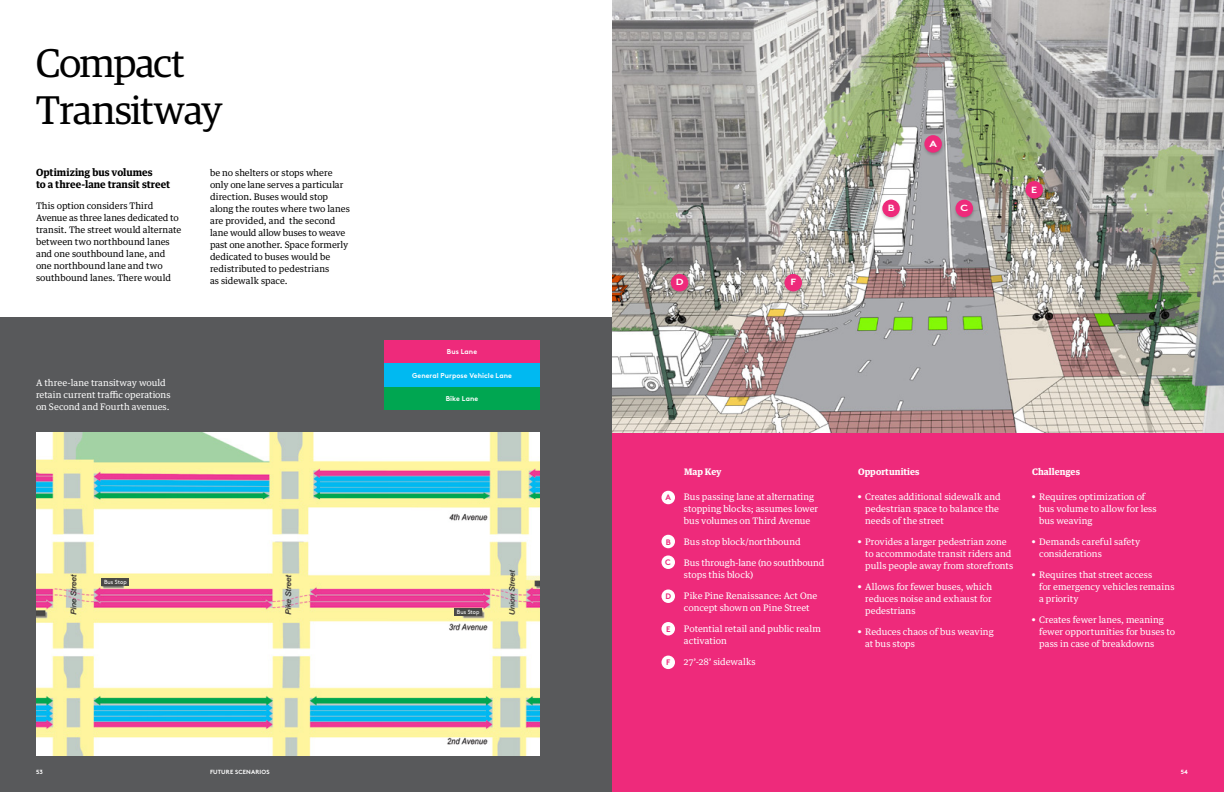
<style>
.page{position:relative;width:1224px;height:792px;background:#fff}
.page>*{position:absolute;margin:0;border:0;box-sizing:border-box;transform-origin:0 0}
.t1{font:40px/47px "Guardian Egyp";letter-spacing:-.015em;color:#000}
.t2{font:700 10px/12px "Guardian Text Egyp";letter-spacing:.005em;color:#000}
.t3{font:9px/12px "Guardian Text Egyp";color:#fff}
.t4{font:9px/12px "Guardian Text Egyp";letter-spacing:-.005em;color:#000}
.t5{font:700 9px "Guardian Text Egyp";letter-spacing:.005em;color:#fff}
.t6{font:700 9px "Brown Std";color:#fff;scale:1.21 1}
.t7{font:700 8px "Brown Std";color:#ee2a7b}
.t8{font:700 7px "Brown Std";letter-spacing:.005em;color:#fff}
.t9{font:700 6px "Brown Std";letter-spacing:.025em;color:#fff}
.t10{font:5.9px "Brown Std";color:#fff;scale:.93 1}
.s1{font-weight:900;font-size:10px}
</style>
<div class="page">
<div style="left:0;top:317px;width:612px;height:475px;background:#58595b"></div>
<img style="left:36px;top:433px;width:504px;height:323px">
<div style="left:454px;top:608px;width:28px;height:8px;background:#4a4947"></div>
<div style="left:102px;top:579px;width:27px;height:7px;background:#4a4947"></div>
<div style="left:384px;top:340px;width:156px;height:23px;background:#ee2a7b"></div>
<div style="left:384px;top:387px;width:156px;height:23px;background:#00a651"></div>
<div style="left:384px;top:363px;width:156px;height:24px;background:#00b9f1"></div>
<div style="left:612px;top:317px;width:612px;height:475px;background:#ee2a7b"></div>
<img style="left:612px;top:0;width:612px;height:433px">
<img style="left:905px;top:118px;width:56px;height:55px">
<div style="left:924px;top:135px;width:18px;height:18px;background:#ee2a7b;border-radius:50%"></div>
<img style="left:863px;top:182px;width:56px;height:56px">
<div style="left:882px;top:200px;width:18px;height:17px;background:#ee2a7b;border-radius:50%"></div>
<img style="left:765px;top:256px;width:56px;height:56px">
<div style="left:785px;top:274px;width:17px;height:17px;background:#ee2a7b;border-radius:50%"></div>
<img style="left:652px;top:256px;width:56px;height:56px">
<div style="left:671px;top:274px;width:17px;height:17px;background:#ee2a7b;border-radius:50%"></div>
<img style="left:936px;top:182px;width:56px;height:56px">
<div style="left:956px;top:200px;width:17px;height:17px;background:#ee2a7b;border-radius:50%"></div>
<img style="left:1006px;top:164px;width:56px;height:55px">
<div style="left:1025px;top:181px;width:18px;height:18px;background:#ee2a7b;border-radius:50%"></div>
<div style="left:662px;top:491px;width:13px;height:13px;background:#fff;border-radius:50%"></div>
<div style="left:662px;top:535px;width:13px;height:13px;background:#fff;border-radius:50%"></div>
<div style="left:662px;top:555px;width:13px;height:14px;background:#fff;border-radius:50%"></div>
<div style="left:662px;top:589px;width:13px;height:14px;background:#fff;border-radius:50%"></div>
<div style="left:662px;top:622px;width:13px;height:14px;background:#fff;border-radius:50%"></div>
<div style="left:662px;top:656px;width:13px;height:13px;background:#fff;border-radius:50%"></div>
<h1 class="t1" style="left:36px;top:37px;width:188px">Compact<br>Transitway</h1>
<p class="t4" style="left:210px;top:166px;width:142px">be no shelters or stops where only one lane serves a particular direction. Buses would stop along the routes where two lanes are provided, and the second lane would allow buses to weave past one another. Space formerly dedicated to buses would be redistributed to pedestrians<br>as sidewalk space.</p>
<p class="t2" style="left:36px;top:166px;width:136px">Optimizing bus volumes<br>to a three-lane transit street</p>
<p class="t4" style="left:36px;top:199px;width:147px">This option considers Third<br>Avenue as three lanes dedicated to transit. The street would alternate between two northbound lanes and one southbound lane, and one northbound lane and two southbound lanes. There would</p>
<p class="t3" style="left:36px;top:376px;width:136px">A three-lane transitway would retain current traffic operations on Second and Fourth avenues.</p>
<p class="t8" style="left:447px;top:348px;width:32px">Bus Lane</p>
<p class="t8" style="left:412px;top:371px;width:101px">General Purpose Vehicle Lane</p>
<p class="t8" style="left:446px;top:394px;width:34px">Bike Lane</p>
<p class="t10" style="left:104px;top:579px;width:26px">Bus Stop</p>
<p class="t9" style="left:36px;top:768px;width:8px">53</p>
<p class="t9" style="left:210px;top:768px;width:61px">FUTURE SCENARIOS</p>
<p class="t10" style="left:457px;top:608px;width:26px">Bus Stop</p>
<p class="t6" style="left:676px;top:277px;width:8px">D</p>
<p class="t6" style="left:791px;top:277px;width:6px">F</p>
<p class="t6" style="left:888px;top:202px;width:7px">B</p>
<p class="t6" style="left:930px;top:138px;width:8px">A</p>
<p class="t6" style="left:960px;top:202px;width:8px">C</p>
<p class="t6" style="left:1031px;top:184px;width:6px">E</p>
<p class="t7" style="left:665px;top:492px;width:7px">A</p>
<p class="t7" style="left:666px;top:537px;width:6px">B</p>
<p class="t7" style="left:665px;top:558px;width:7px">C</p>
<p class="t7" style="left:666px;top:592px;width:7px">D</p>
<p class="t7" style="left:666px;top:624px;width:6px">E</p>
<p class="t7" style="left:666px;top:658px;width:6px">F</p>
<p class="t5" style="left:684px;top:464px;width:39px">Map Key</p>
<p class="t5" style="left:858px;top:464px;width:63px">Opportunities</p>
<p class="t5" style="left:1032px;top:464px;width:50px">Challenges</p>
<p class="t3" style="left:865px;top:490px;width:137px;text-indent:-7px"><span class="s1">•</span> Creates additional sidewalk and pedestrian space to balance the needs of the street</p>
<p class="t3" style="left:865px;top:535px;width:150px;text-indent:-7px"><span class="s1">•</span> Provides a larger pedestrian zone to accommodate transit riders and pulls people away from storefronts</p>
<p class="t3" style="left:865px;top:580px;width:128px;text-align:justify;text-indent:-7px"><span class="s1">•</span> Allows for fewer buses, which reduces noise and exhaust for pedestrians</p>
<p class="t3" style="left:865px;top:625px;width:130px;text-indent:-7px"><span class="s1">•</span> Reduces chaos of bus weaving at bus stops</p>
<p class="t3" style="left:1039px;top:490px;width:119px;text-indent:-7px"><span class="s1">•</span> Requires optimization of bus volume to allow for less bus weaving</p>
<p class="t3" style="left:1039px;top:535px;width:103px;text-indent:-7px"><span class="s1">•</span> Demands careful safety considerations</p>
<p class="t3" style="left:1039px;top:568px;width:137px;text-indent:-7px"><span class="s1">•</span> Requires that street access<br>for emergency vehicles remains a priority</p>
<p class="t3" style="left:1039px;top:613px;width:138px;text-indent:-7px"><span class="s1">•</span> Creates fewer lanes, meaning fewer opportunities for buses to pass in case of breakdowns</p>
<p class="t3" style="left:684px;top:490px;width:136px">Bus passing lane at alternating stopping blocks; assumes lower bus volumes on Third Avenue</p>
<p class="t3" style="left:684px;top:535px;width:118px">Bus stop block/northbound</p>
<p class="t3" style="left:684px;top:556px;width:142px">Bus through-lane (no southbound stops this block)</p>
<p class="t3" style="left:684px;top:589px;width:135px">Pike Pine Renaissance: Act One concept shown on Pine Street</p>
<p class="t3" style="left:684px;top:622px;width:139px">Potential retail and public realm activation</p>
<p class="t3" style="left:684px;top:655px;width:73px">27’-28’ sidewalks</p>
<p class="t9" style="left:1181px;top:768px;width:9px">54</p>
</div>
